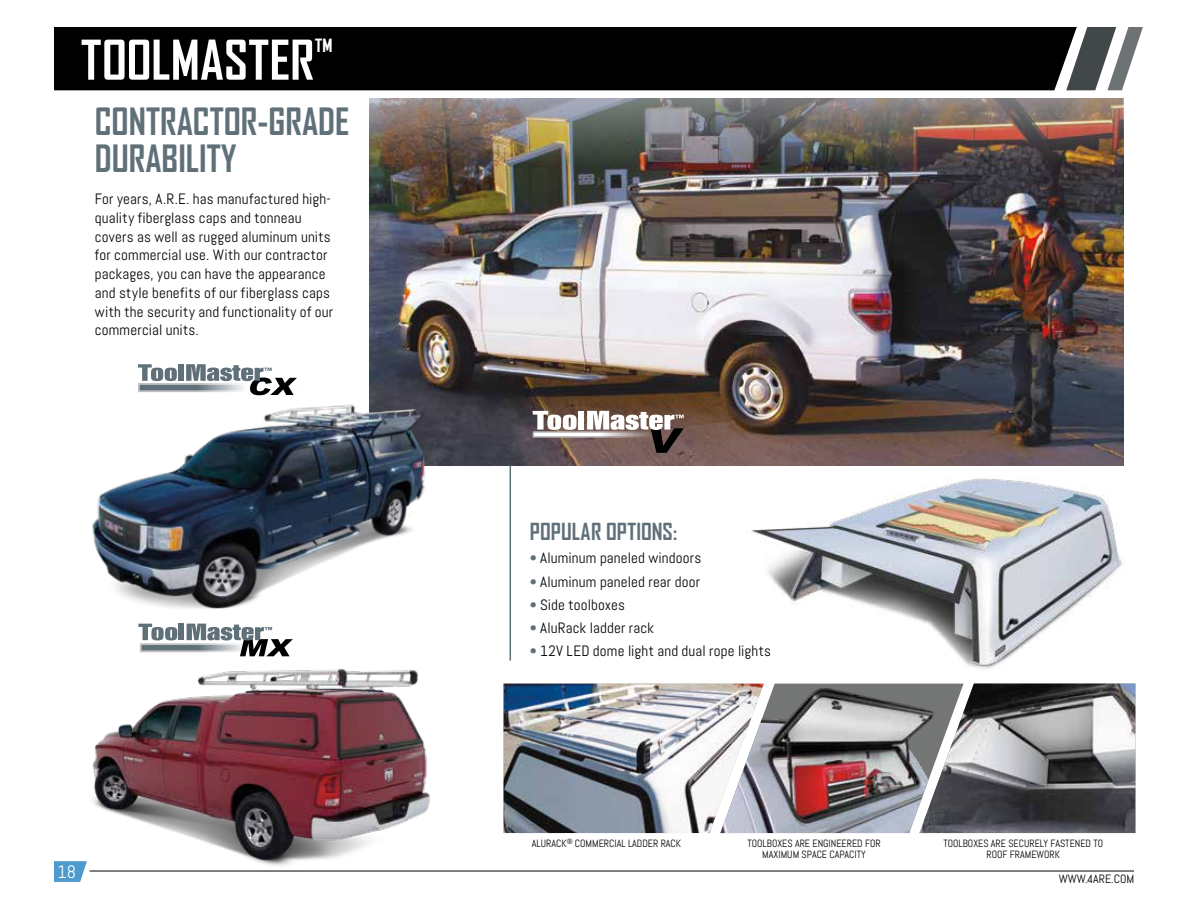
<style>
.page{position:relative;width:1188px;height:918px;background:#fff}
.page>*{position:absolute;margin:0;border:0;box-sizing:border-box;transform-origin:0 0}
.t1{font:700 52.5px "Agency FB";letter-spacing:.005em;color:#fff}
.t2{font:700 36px/37.7px "Agency FB";color:#607079}
.t3{font:700 22.5px "Agency FB";color:#607079}
.t4{font:18px "Abel";color:#fff}
.t5{font:15px/18.8px "Abel";letter-spacing:.01em;color:#000}
.t6{font:12px "Abel";color:#000}
.t7{font:10.5px/10.5px "Abel";color:#000;text-align:center;scale:.96 1}
.s1{color:#607079}
</style>
<div class="page">
<img style="left:747px;top:478px;width:375px;height:191px">
<svg style="left:1077px;top:27px;width:66px;height:63px"></svg>
<div style="left:54px;top:27px;width:1023px;height:63px;background:#000"></div>
<img style="left:504px;top:684px;width:216px;height:149px">
<img style="left:720px;top:684px;width:416px;height:149px">
<img style="left:920px;top:684px;width:215px;height:149px">
<hr style="left:90px;top:871px;width:1044px;height:1px;background:#000">
<svg style="left:54px;top:861px;width:27px;height:21px"></svg>
<img style="left:369px;top:98px;width:754px;height:367px">
<img style="left:92px;top:397px;width:346px;height:230px">
<img style="left:81px;top:656px;width:364px;height:223px">
<div style="left:140px;top:643px;width:160px;height:9px;background:#607079;border:2px solid #bfc0c1"></div>
<div style="left:138px;top:383px;width:164px;height:9px;background:#607079;border:2px solid #bfc0c1"></div>
<hr style="left:510px;top:465px;width:1px;height:196px;background:#607079">
<svg style="left:533px;top:431px;width:183px;height:7px"></svg>
<svg style="left:138px;top:364px;width:39px;height:17px"></svg>
<div style="left:178px;top:364px;width:6px;height:17px;background:#607079"></div>
<svg style="left:186px;top:364px;width:111px;height:31px"></svg>
<svg style="left:533px;top:411px;width:44px;height:19px"></svg>
<div style="left:578px;top:411px;width:6px;height:19px;background:#fff"></div>
<svg style="left:587px;top:411px;width:97px;height:42px"></svg>
<svg style="left:138px;top:624px;width:39px;height:16px"></svg>
<div style="left:179px;top:624px;width:5px;height:16px;background:#607079"></div>
<svg style="left:187px;top:624px;width:106px;height:32px"></svg>
<h1 class="t1" style="left:81px;top:27px;width:253px">TOOLMASTER<sup>™</sup></h1>
<h2 class="t2" style="left:95px;top:102px;width:256px">CONTRACTOR-GRADE<br>DURABILITY</h2>
<p class="t5" style="left:95px;top:190px;width:240px">For years, A.R.E. has manufactured high&shy;quality fiberglass caps and tonneau covers as well as rugged aluminum units for commercial use. With our contractor packages, you can have the appearance and style benefits of our fiberglass caps with the security and functionality of our commercial units.</p>
<p class="t4" style="left:58px;top:860px;width:20px">18</p>
<h3 class="t3" style="left:530px;top:517px;width:149px">POPULAR OPTIONS:</h3>
<p class="t5" style="left:530px;top:549px;width:173px"><span class="s1">•</span> Aluminum paneled windoors</p>
<p class="t5" style="left:530px;top:572px;width:172px"><span class="s1">•</span> Aluminum paneled rear door</p>
<p class="t5" style="left:530px;top:595px;width:96px"><span class="s1">•</span> Side toolboxes</p>
<p class="t5" style="left:530px;top:619px;width:126px"><span class="s1">•</span> AluRack ladder rack</p>
<p class="t5" style="left:530px;top:642px;width:242px"><span class="s1">•</span> 12V LED dome light and dual rope lights</p>
<p class="t7" style="left:532px;top:839px;width:157px">ALURACK<sup>®</sup> COMMERCIAL LADDER RACK</p>
<p class="t7" style="left:747px;top:839px;width:140px">TOOLBOXES ARE ENGINEERED FOR<br>MAXIMUM SPACE CAPACITY</p>
<p class="t7" style="left:943px;top:839px;width:168px">TOOLBOXES ARE SECURELY FASTENED TO<br>ROOF FRAMEWORK</p>
<p class="t6" style="left:1059px;top:871px;width:77px">WWW.4ARE.COM</p>
</div>
